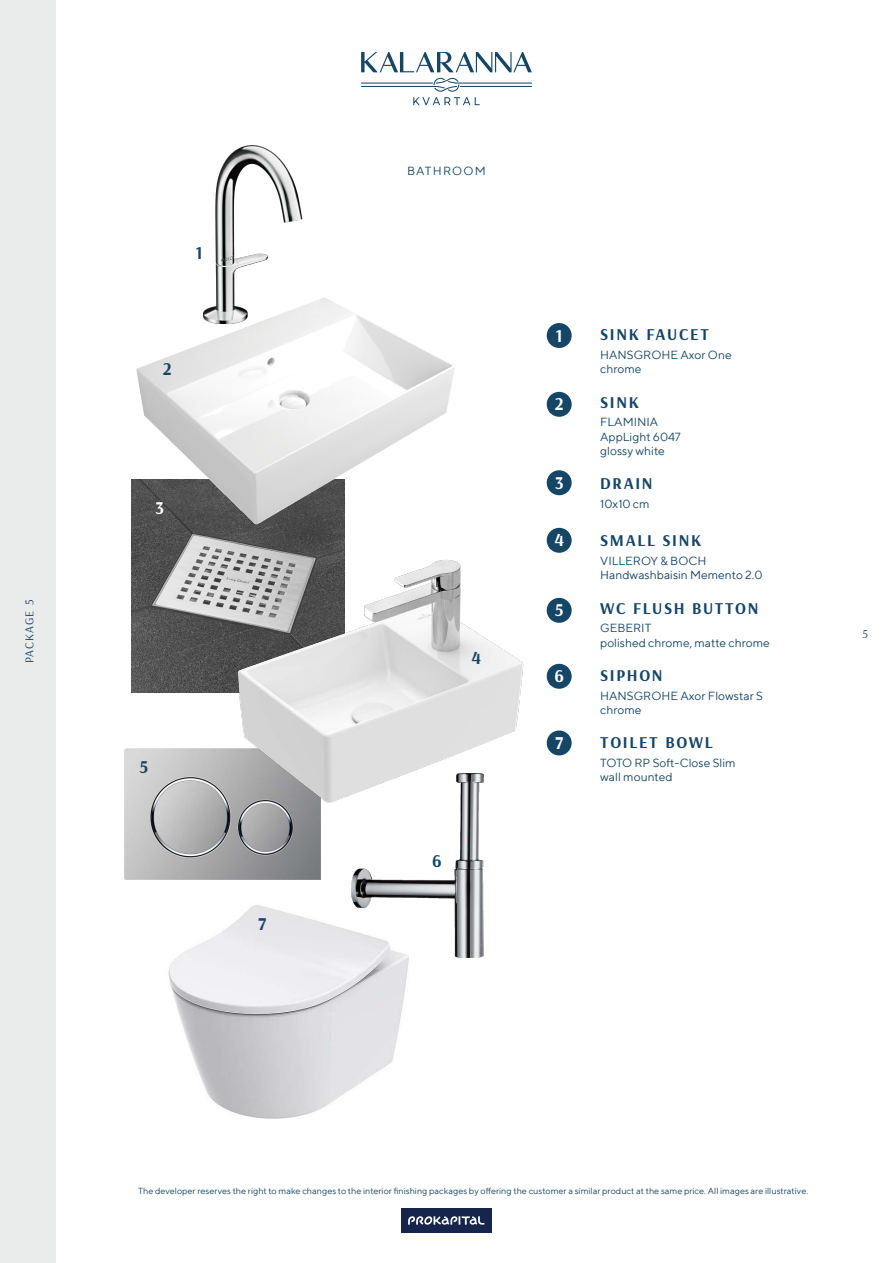
<style>
.page{position:relative;width:893px;height:1263px;background:#fff}
.page>*{position:absolute;margin:0;border:0;box-sizing:border-box;transform-origin:0 0}
.t1{font:700 18px "Arsenal";color:#fff}
.t2{font:700 18px "Arsenal";color:#164666}
.t3{font:700 16.5px "Arsenal";letter-spacing:.1em;color:#164666}
.t4{font:12px/14.4px "TT Norms";color:#164666}
.t5{font:12px "Arsenal";letter-spacing:.085em;color:#154565}
.t6{font:12px "TT Norms";letter-spacing:.1em;color:#164666}
.t7{font:9px "TT Norms";color:#164666}
</style>
<div class="page">
<div style="left:0;top:0;width:55px;height:1263px;background:#eaeceb"></div>
<svg style="left:361px;top:52px;width:171px;height:20px"></svg>
<svg style="left:361px;top:78px;width:171px;height:27px"></svg>
<div style="left:401px;top:1208px;width:91px;height:25px;background:#16254c"></div>
<svg style="left:408px;top:1216px;width:77px;height:9px"></svg>
<img style="left:168px;top:882px;width:241px;height:237px">
<div style="left:547px;top:323px;width:25px;height:25px;background:#164666;border-radius:50%"></div>
<div style="left:547px;top:392px;width:25px;height:25px;background:#164666;border-radius:50%"></div>
<div style="left:547px;top:598px;width:25px;height:25px;background:#164666;border-radius:50%"></div>
<div style="left:547px;top:470px;width:25px;height:25px;background:#164666;border-radius:50%"></div>
<div style="left:547px;top:528px;width:25px;height:25px;background:#164666;border-radius:50%"></div>
<div style="left:547px;top:664px;width:25px;height:25px;background:#164666;border-radius:50%"></div>
<div style="left:547px;top:730px;width:25px;height:25px;background:#164666;border-radius:50%"></div>
<img style="left:131px;top:597px;width:107px;height:96px">
<img style="left:124px;top:748px;width:197px;height:131px">
<img style="left:238px;top:597px;width:285px;height:206px">
<img style="left:131px;top:217px;width:330px;height:380px">
<img style="left:352px;top:774px;width:132px;height:183px">
<img style="left:203px;top:145px;width:99px;height:179px">
<p class="t5" style="left:21px;top:663px;width:65px;rotate:-90deg">PACKAGE 5</p>
<h1 class="t2" style="left:195px;top:240px;width:9px">1</h1>
<h1 class="t2" style="left:163px;top:356px;width:10px">2</h1>
<h1 class="t1" style="left:155px;top:495px;width:10px">3</h1>
<h1 class="t2" style="left:140px;top:754px;width:10px">5</h1>
<h1 class="t2" style="left:258px;top:911px;width:10px">7</h1>
<p class="t6" style="left:407px;top:163px;width:80px">BATHROOM</p>
<h1 class="t2" style="left:472px;top:645px;width:11px">4</h1>
<h1 class="t2" style="left:432px;top:848px;width:11px">6</h1>
<h1 class="t1" style="left:556px;top:323px;width:9px">1</h1>
<h1 class="t1" style="left:555px;top:391px;width:10px">2</h1>
<h1 class="t1" style="left:555px;top:470px;width:10px">3</h1>
<h1 class="t1" style="left:554px;top:527px;width:11px">4</h1>
<h1 class="t1" style="left:555px;top:597px;width:10px">5</h1>
<h1 class="t1" style="left:554px;top:663px;width:11px">6</h1>
<h1 class="t1" style="left:555px;top:730px;width:10px">7</h1>
<h2 class="t3" style="left:600px;top:323px;width:110px">SINK FAUCET</h2>
<p class="t4" style="left:600px;top:347px;width:133px">HANSGROHE Axor One chrome</p>
<h2 class="t3" style="left:600px;top:390px;width:40px">SINK</h2>
<p class="t4" style="left:600px;top:415px;width:82px">FLAMINIA<br>AppLight 6047 glossy white</p>
<h2 class="t3" style="left:600px;top:472px;width:54px">DRAIN</h2>
<p class="t4" style="left:600px;top:496px;width:51px">10x10 cm</p>
<h2 class="t3" style="left:600px;top:529px;width:103px">SMALL SINK</h2>
<p class="t4" style="left:600px;top:553px;width:164px">VILLEROY &amp; BOCH<br>Handwashbaisin Memento 2.0</p>
<h2 class="t3" style="left:600px;top:596px;width:160px">WC FLUSH BUTTON</h2>
<p class="t4" style="left:600px;top:621px;width:171px">GEBERIT<br>polished chrome, matte chrome</p>
<h2 class="t3" style="left:600px;top:664px;width:64px">SIPHON</h2>
<p class="t4" style="left:600px;top:688px;width:164px">HANSGROHE Axor Flowstar S chrome</p>
<h2 class="t3" style="left:600px;top:731px;width:114px">TOILET BOWL</h2>
<p class="t4" style="left:600px;top:755px;width:137px">TOTO RP Soft-Close Slim wall mounted</p>
<p class="t5" style="left:862px;top:625px;width:7px">5</p>
<p class="t7" style="left:138px;top:1185px;width:672px">The developer reserves the right to make changes to the interior finishing packages by offering the customer a similar product at the same price. All images are illustrative.</p>
</div>
